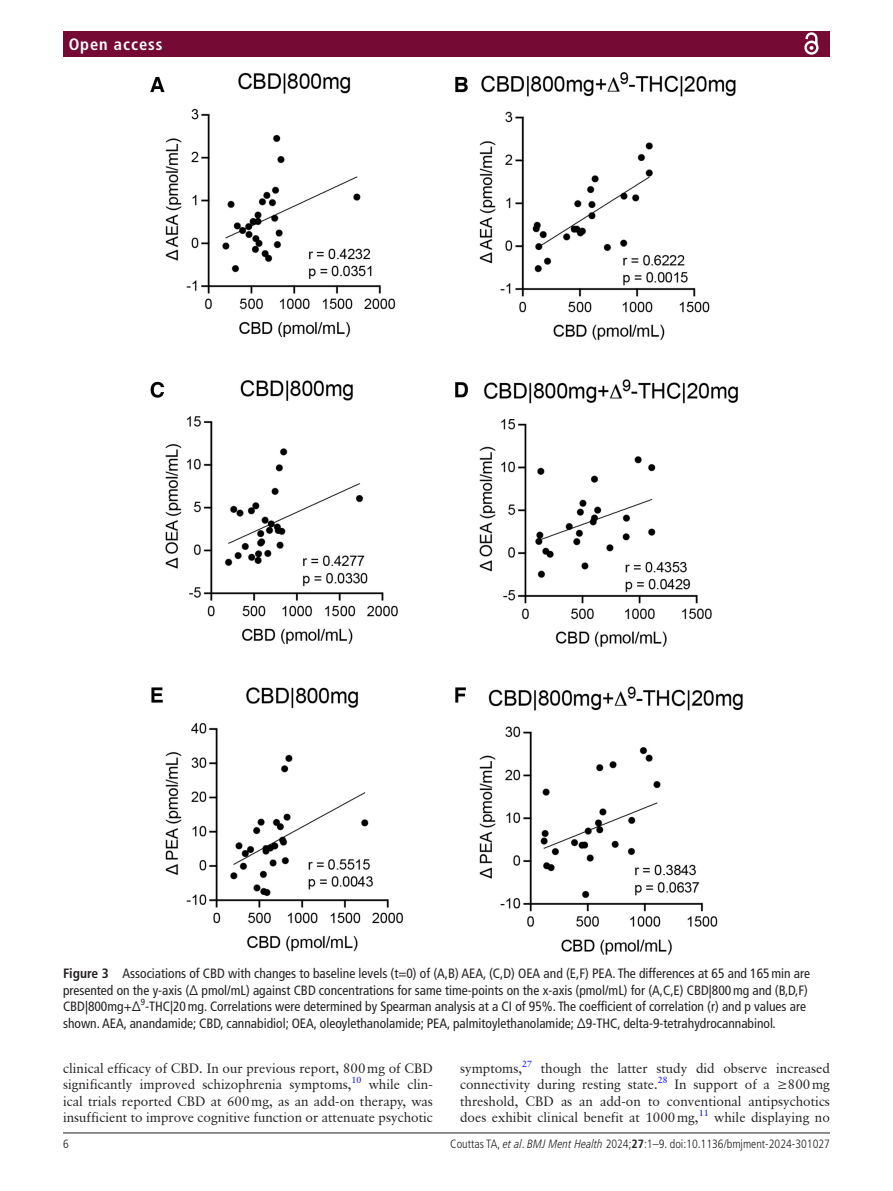
<style>
.page{position:relative;width:893px;height:1191px;background:#fff}
.page>*{position:absolute;margin:0;border:0;box-sizing:border-box;transform-origin:0 0}
.t1{font:700 condensed 16.5px "Frutiger LT Pro";letter-spacing:.055em;color:#fff}
.t2{font:condensed 13.5px/16.5px "Frutiger LT Pro";color:#231f20}
.t3{font:13.5px/16.5px "Classical Garamond BT";color:#231f20;text-align:justify}
.t4{font:300 condensed 12px "Frutiger LT Pro";color:#231f20}
.s1{font-weight:700}
.s2{font-style:italic}
</style>
<div class="page">
<hr style="left:63px;top:1132px;width:767px;height:1px;background:#231f20">
<div style="left:63px;top:31px;width:767px;height:25px;background:#750b34"></div>
<svg style="left:804px;top:32px;width:15px;height:23px"></svg>
<img style="left:150px;top:72px;width:593px;height:882px">
<p class="t1" style="left:69px;top:34px;width:95px">Open access</p>
<p class="t2" style="left:63px;top:965px;width:749px"><span class="s1">Figure 3</span> Associations of CBD with changes to baseline levels (t=0) of (A,B) AEA, (C,D) OEA and (E,F) PEA. The differences at 65 and 165min are presented on the y-axis (Δ pmol/mL) against CBD concentrations for same time-points on the x-axis (pmol/mL) for (A,C,E) CBD|800mg and (B,D,F)<br>CBD|800mg+Δ<sup>9</sup>-THC|20mg. Correlations were determined by Spearman analysis at a CI of 95%. The coefficient of correlation (r) and p values are shown. AEA, anandamide; CBD, cannabidiol; OEA, oleoylethanolamide; PEA, palmitoylethanolamide; Δ9-THC, delta-9-tetrahydrocannabinol.</p>
<p class="t3" style="left:63px;top:1059px;width:371px">clinical efficacy of CBD. In our previous report, 800mg of CBD significantly improved schizophrenia symptoms,<sup>10</sup></p>
<p class="t3" style="left:63px;top:1076px;width:371px;text-indent:306px">while clin&shy;ical trials reported CBD at 600mg, as an add-on therapy, was insufficient to improve cognitive function or attenuate psychotic</p>
<p class="t3" style="left:460px;top:1059px;width:74px">symptoms,<sup>27</sup></p>
<p class="t3" style="left:460px;top:1059px;width:371px;text-indent:81px">though the latter study did observe increased connectivity during resting state.<sup>28</sup> In support of a ≥800mg threshold, CBD as an add-on to conventional antipsychotics does exhibit clinical benefit at 1000mg,<sup>11</sup> while displaying no</p>
<p class="t4" style="left:63px;top:1136px;width:7px">6</p>
<p class="t4" style="left:450px;top:1136px;width:381px">Couttas TA, <span class="s2">et al</span>. <span class="s2">BMJ Ment Health</span> 2024;<span class="s1">27</span>:1–9. doi:10.1136/bmjment-2024-301027</p>
</div>
